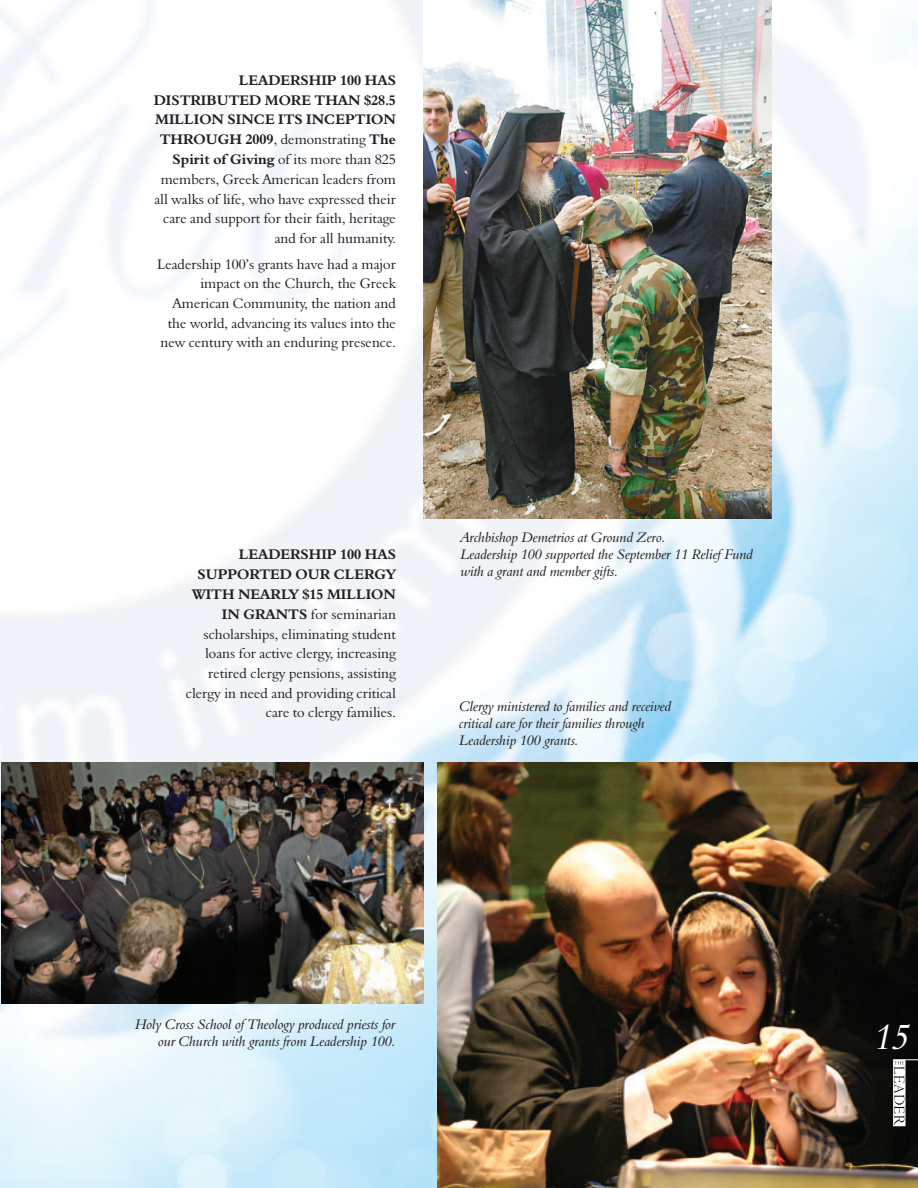
<style>
.page{position:relative;width:918px;height:1188px;background:#fff}
.page>*{position:absolute;margin:0;border:0;box-sizing:border-box;transform-origin:0 0}
.t1{font:36px "Aldine 401 BT Roman A,Italic";color:#fff}
.t2{font:14.25px/19.6px "Aldine 401 BT Roman A";color:#231f20;text-align:right}
.t3{font:14.25px/17.1px "Aldine 401 BT Roman A,Italic";color:#231f20}
.t4{font:14.25px/19.8px "Aldine 401 BT Roman A,Bold";color:#231f20;text-align:right}
.s1{font-family:"Aldine 401 BT Roman A"}
.s2{font-family:"Aldine 401 BT Roman A,Bold"}
</style>
<div class="page">
<img style="left:0;top:0;width:918px;height:1188px">
<img style="left:437px;top:762px;width:481px;height:426px">
<img style="left:1px;top:762px;width:423px;height:242px">
<img style="left:424px;top:0;width:348px;height:518px">
<svg style="left:893px;top:1059px;width:25px;height:67px"></svg>
<p class="t4" style="left:154px;top:71px;width:244px">LEADERSHIP 100 HAS<br>DISTRIBUTED MORE THAN $28.5<br>MILLION SINCE ITS INCEPTION<br>THROUGH 2009<span class="s1">, demonstrating</span> The</p>
<p class="t2" style="left:154px;top:151px;width:243px"><span class="s2">Spirit of Giving</span> of its more than 825 members, Greek American leaders from all walks of life, who have expressed their care and support for their faith, heritage and for all humanity.</p>
<p class="t2" style="left:157px;top:255px;width:240px">Leadership 100’s grants have had a major impact on the Church, the Greek American Community, the nation and the world, advancing its values into the new century with an enduring presence.</p>
<p class="t4" style="left:192px;top:546px;width:205px">LEADERSHIP 100 HAS<br>SUPPORTED OUR CLERGY<br>WITH NEARLY $15 MILLION</p>
<p class="t2" style="left:186px;top:605px;width:211px"><span class="s2">IN GRANTS</span> for seminarian scholarships, eliminating student loans for active clergy, increasing retired clergy pensions, assisting clergy in need and providing critical care to clergy families.</p>
<p class="t3" style="left:461px;top:529px;width:294px">Archbishop Demetrios at Ground Zero.<br>Leadership 100 supported the September 11 Relief Fund with a grant and member gifts.</p>
<p class="t3" style="left:460px;top:699px;width:213px">Clergy ministered to families and received critical care for their families through<br>Leadership 100 grants.</p>
<p class="t3" style="left:135px;top:1017px;width:262px;text-align:right">Holy Cross School of Theology produced priests for our Church with grants from Leadership 100.</p>
<h1 class="t1" style="left:875px;top:1021px;width:37px">15</h1>
</div>
